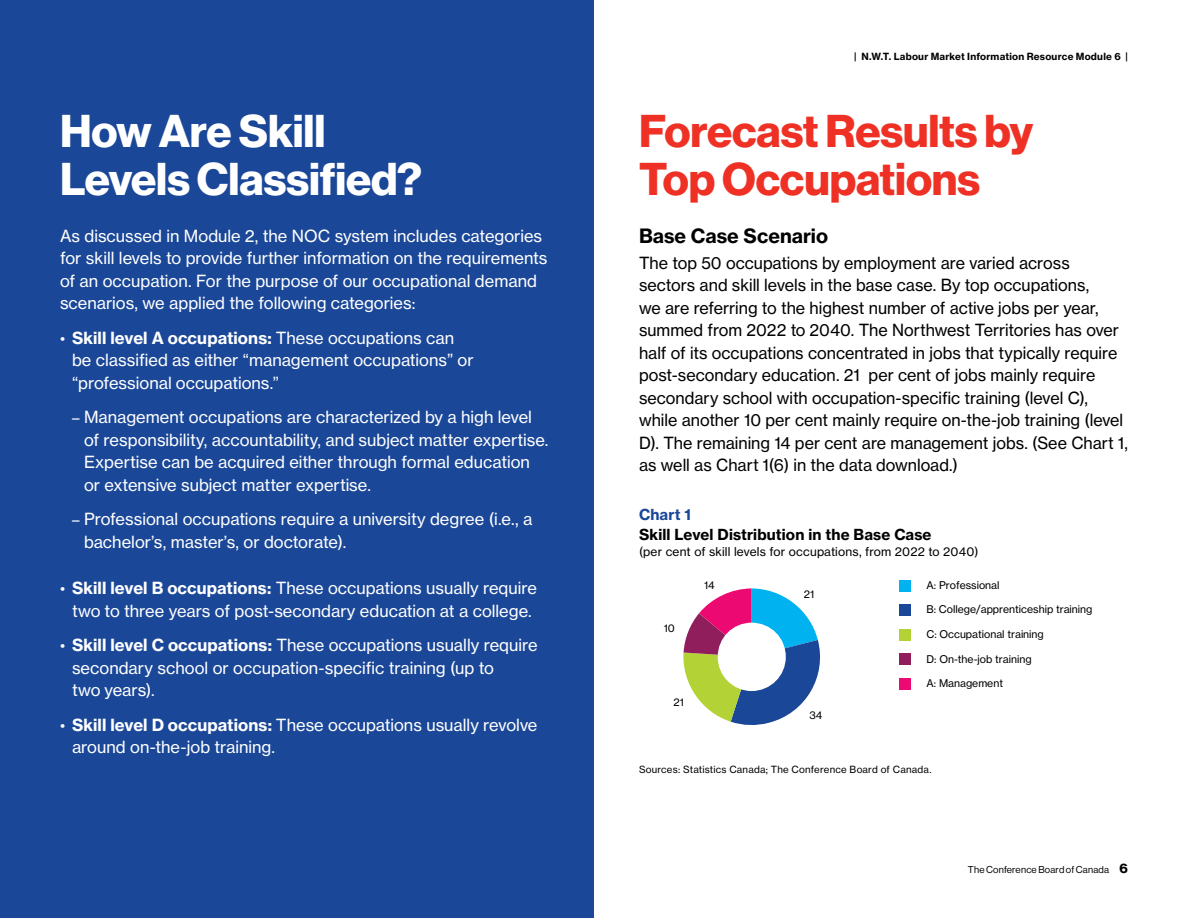
<style>
.page{position:relative;width:1188px;height:918px;background:#fff}
.page>*{position:absolute;margin:0;border:0;box-sizing:border-box;transform-origin:0 0}
.t1{font:45px/48px "N Haas Grotesk DS Pro 75 Bd";letter-spacing:-.005em;color:#ee3124}
.t2{font:45px/48px "N Haas Grotesk DS Pro 75 Bd";letter-spacing:-.005em;color:#fff}
.t3{font:19.5px "N Haas Grotesk TX Pro 75 Bd";color:#000}
.t4{font:16.5px/22.5px "N Haas Grotesk TX Pro 55 Rg";color:#fff}
.t5{font:16.5px/22.5px "N Haas Grotesk TX Pro 55 Rg";color:#000}
.t6{font:16.5px "N Haas Grotesk TX Pro 75 Bd";letter-spacing:.005em;color:#fff}
.t7{font:15px "N Haas Grotesk TX Pro 75 Bd";letter-spacing:.01em;color:#000}
.t8{font:15px "N Haas Grotesk TX Pro 75 Bd";letter-spacing:.01em;color:#1a4798}
.t9{font:12px "N Haas Grotesk TX Pro 55 Rg";letter-spacing:.01em;color:#000}
.t10{font:10.5px "N Haas Grotesk TX Pro 55 Rg";color:#000}
.t11{font:9.75px "N Haas Grotesk TX Pro 55 Rg";letter-spacing:.02em;color:#000}
.t12{font:9.75px "N Haas Grotesk TX Pro 75 Bd";letter-spacing:.025em;color:#000}
.t13{font:9.75px "N Haas Grotesk DS Pro 55 Rg";letter-spacing:.02em;color:#000}
.s1{font-family:"N Haas Grotesk TX Pro 55 Rg";font-size:15px}
.s2{font-family:"N Haas Grotesk TX Pro 55 Rg"}
.s3{font-size:15px}
.s4{font-family:"N Haas Grotesk TX Pro 75 Bd"}
.s5{font-family:"N Haas Grotesk DS Pro 75 Bd";font-size:13.5px}
</style>
<div class="page">
<div style="left:0;top:0;width:594px;height:918px;background:#1a4798"></div>
<svg style="left:683px;top:588px;width:137px;height:137px"></svg>
<div style="left:718px;top:623px;width:68px;height:68px;background:#fff;border-radius:50%"></div>
<div style="left:900px;top:580px;width:11px;height:12px;background:#00b3f0"></div>
<div style="left:900px;top:604px;width:11px;height:12px;background:#1a4798"></div>
<div style="left:900px;top:629px;width:11px;height:12px;background:#b3d235"></div>
<div style="left:900px;top:653px;width:11px;height:12px;background:#901e5c"></div>
<div style="left:900px;top:678px;width:11px;height:12px;background:#ed0972"></div>
<h1 class="t2" style="left:60px;top:108px;width:364px">How Are Skill<br>Levels Classified?</h1>
<p class="t4" style="left:60px;top:224px;width:489px">As discussed in Module 2, the NOC system includes categories for skill levels to provide further information on the requirements of an occupation. For the purpose of our occupational demand scenarios, we applied the following categories:</p>
<p class="t6" style="left:60px;top:327px;width:396px"><span class="s1">•</span> Skill level A occupations: <span class="s2">These occupations can</span></p>
<p class="t4" style="left:72px;top:349px;width:403px">be classified as either “management occupations” or “professional occupations.”</p>
<p class="t4" style="left:84px;top:406px;width:466px;text-indent:-12px"><span class="s3">–</span> Management occupations are characterized by a high level of responsibility, accountability, and subject matter expertise.<br>Expertise can be acquired either through formal education or extensive subject matter expertise.</p>
<p class="t4" style="left:84px;top:508px;width:450px;text-indent:-12px"><span class="s3">–</span> Professional occupations require a university degree (i.e., a bachelor’s, master’s, or doctorate).</p>
<p class="t4" style="left:60px;top:577px;width:478px;text-align:center"><span class="s3">•</span> <span class="s4">Skill level B occupations:</span> These occupations usually require two to three years of post-secondary education at a college.</p>
<p class="t4" style="left:72px;top:634px;width:467px;text-indent:-12px"><span class="s3">•</span> <span class="s4">Skill level C occupations:</span> These occupations usually require secondary school or occupation-specific training (up to<br>two years).</p>
<p class="t4" style="left:72px;top:713px;width:467px;text-indent:-12px"><span class="s3">•</span> <span class="s4">Skill level D occupations:</span> These occupations usually revolve around on-the-job training.</p>
<p class="t12" style="left:854px;top:50px;width:275px">| N.W.T. Labour Market Information Resource Module 6 |</p>
<h1 class="t1" style="left:639px;top:108px;width:396px">Forecast Results by<br>Top Occupations</h1>
<p class="t3" style="left:639px;top:224px;width:191px">Base Case Scenario</p>
<p class="t5" style="left:639px;top:251px;width:490px">The top 50 occupations by employment are varied across sectors and skill levels in the base case. By top occupations,<br>we are referring to the highest number of active jobs per year, summed from 2022 to 2040. The Northwest Territories has over half of its occupations concentrated in jobs that typically require post-secondary education. 21 per cent of jobs mainly require secondary school with occupation-specific training (level C), while another 10 per cent mainly require on-the-job training (level D). The remaining 14 per cent are management jobs. (See Chart 1, as well as Chart 1(6) in the data download.)</p>
<p class="t8" style="left:639px;top:505px;width:54px">Chart 1</p>
<p class="t7" style="left:639px;top:525px;width:294px">Skill Level Distribution in the Base Case</p>
<p class="t9" style="left:639px;top:544px;width:341px">(per cent of skill levels for occupations, from 2022 to 2040)</p>
<p class="t10" style="left:664px;top:621px;width:13px">10</p>
<p class="t10" style="left:673px;top:696px;width:12px">21</p>
<p class="t10" style="left:704px;top:579px;width:12px">14</p>
<p class="t10" style="left:927px;top:579px;width:74px">A: Professional</p>
<p class="t10" style="left:927px;top:603px;width:167px">B: College/apprenticeship training</p>
<p class="t10" style="left:927px;top:628px;width:119px">C: Occupational training</p>
<p class="t10" style="left:927px;top:652px;width:107px">D: On-the-job training</p>
<p class="t10" style="left:927px;top:677px;width:78px">A: Management</p>
<p class="t10" style="left:804px;top:588px;width:12px">21</p>
<p class="t10" style="left:810px;top:709px;width:14px">34</p>
<p class="t11" style="left:639px;top:763px;width:294px">Sources: Statistics Canada; The Conference Board of Canada.</p>
<p class="t13" style="left:968px;top:864px;width:162px">The Conference Board of Canada <span class="s5">6</span></p>
</div>
